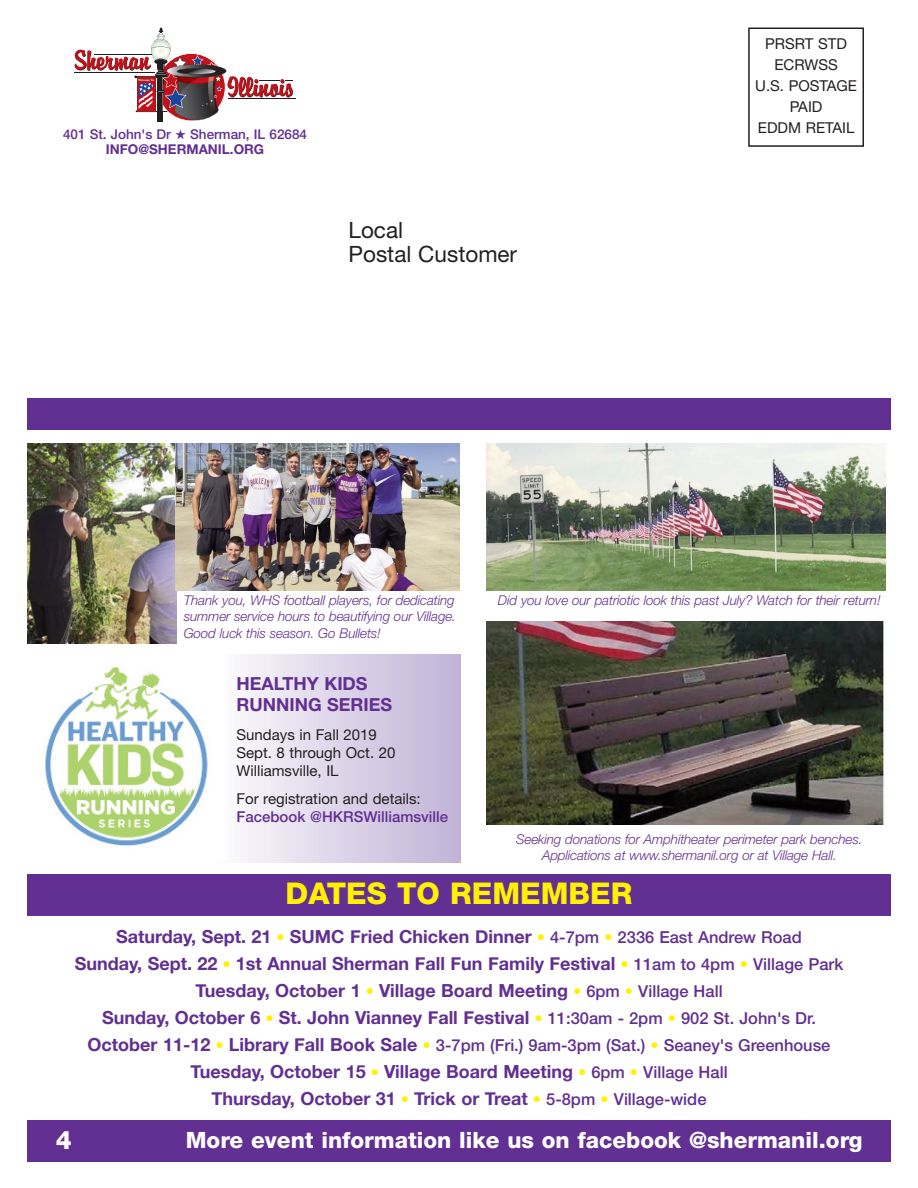
<style>
.page{position:relative;width:918px;height:1188px;background:#fff}
.page>*{position:absolute;margin:0;border:0;box-sizing:border-box;transform-origin:0 0}
.t1{font:800 30px "Helvetica Neue";color:#fff101}
.t2{font:800 25.5px "Helvetica Neue";color:#fff}
.t3{font:800 22.5px "Helvetica Neue";color:#fff}
.t4{font:22.5px/24px "Helvetica Neue";color:#231f20}
.t5{font:700 18px/27px "Helvetica Neue";color:#622f92;text-align:center}
.t6{font:500 16.5px "Helvetica Neue";color:#622f92}
.t7{font:15px/21px "Helvetica Neue";color:#231f20;text-align:center}
.t8{font:500 15px "Helvetica Neue";color:#622f92}
.t9{font:italic 300 13.5px/16.2px "Helvetica Neue";letter-spacing:-.01em;color:#622f92;text-align:justify}
.t10{font:500 13.5px/15.6px "Helvetica Neue";color:#622f92;text-align:center}
.t11{font:700 3px "Times";color:#fff;scale:1.04 1}
.s1{font-weight:700}
.s2{font-weight:500;font-size:16.5px;color:#fff101}
.s3{font-weight:500;font-size:16.5px}
.s4{font-weight:700;font-size:18px}
.s5{color:#fff101}
</style>
<div class="page">
<div style="left:218px;top:655px;width:243px;height:207px;background:linear-gradient(to right,#fcfbfd,#c1b2d6)"></div>
<hr style="left:228px;top:99px;width:67px;height:1px;background:#231f20">
<svg style="left:75px;top:28px;width:218px;height:93px"></svg>
<div style="left:748px;top:28px;width:116px;height:119px;border:2px solid #231f20"></div>
<div style="left:27px;top:1120px;width:864px;height:42px;background:#622f92"></div>
<div style="left:27px;top:398px;width:864px;height:32px;background:#622f92"></div>
<div style="left:27px;top:874px;width:864px;height:42px;background:#622f92"></div>
<img style="left:27px;top:443px;width:149px;height:200px">
<div style="left:27px;top:655px;width:198px;height:206px;background:#fff"></div>
<img style="left:45px;top:667px;width:163px;height:179px">
<img style="left:175px;top:443px;width:284px;height:147px">
<img style="left:486px;top:443px;width:399px;height:147px">
<img style="left:486px;top:621px;width:399px;height:203px">
<p class="t11" style="left:138px;top:78px;width:17px">Welcome To</p>
<p class="t10" style="left:63px;top:127px;width:245px">401 St. John's Dr ★ Sherman, IL 62684<br><span class="s1">INFO@SHERMANIL.ORG</span></p>
<p class="t4" style="left:349px;top:220px;width:170px">Local<br>Postal Customer</p>
<p class="t7" style="left:755px;top:35px;width:103px">PRSRT STD<br>ECRWSS<br>U.S. POSTAGE<br>PAID<br>EDDM RETAIL</p>
<p class="t9" style="left:184px;top:594px;width:274px">Thank you, WHS football players, for dedicating summer service hours to beautifying our Village.<br>Good luck this season. Go Bullets!</p>
<p class="t9" style="left:498px;top:594px;width:384px">Did you love our patriotic look this past July? Watch for their return!</p>
<p class="t5" style="left:236px;top:675px;width:157px;line-height:21px;text-align:left">HEALTHY KIDS<br>RUNNING SERIES</p>
<p class="t7" style="left:236px;top:727px;width:160px;line-height:18px;text-align:left">Sundays in Fall 2019<br>Sept. 8 through Oct. 20<br>Williamsville, IL</p>
<p class="t7" style="left:236px;top:790px;width:186px">For registration and details:</p>
<p class="t8" style="left:236px;top:811px;width:213px">Facebook @HKRSWilliamsville</p>
<p class="t9" style="left:516px;top:833px;width:348px;text-align:center">Seeking donations for Amphitheater perimeter park benches.<br>Applications at www.shermanil.org or at Village Hall.</p>
<h1 class="t1" style="left:286px;top:883px;width:348px">DATES TO REMEMBER</h1>
<p class="t5" style="left:75px;top:923px;width:770px">Saturday, Sept. 21 <span class="s2">•</span> SUMC Fried Chicken Dinner <span class="s2">•</span> <span class="s3">4-7pm</span> <span class="s2">•</span> <span class="s3">2336 East Andrew Road<br></span>Sunday, Sept. 22 <span class="s2">•</span> 1st Annual Sherman Fall Fun Family Festival <span class="s2">•</span> <span class="s3">11am to 4pm</span> <span class="s2">•</span> <span class="s3">Village Park </span>Tuesday, October 1 <span class="s2">•</span> Village Board Meeting <span class="s2">•</span> <span class="s3">6pm</span> <span class="s2">•</span> <span class="s3">Village Hall<br></span>Sunday, October 6 <span class="s2">•</span> St. John Vianney Fall Festival <span class="s2">•</span> <span class="s3">11:30am - 2pm</span> <span class="s2">•</span> <span class="s3">902 St. John's Dr.</span></p>
<p class="t6" style="left:88px;top:1040px;width:744px"><span class="s4">October 11-12</span> <span class="s5">•</span> <span class="s4">Library Fall Book Sale</span> <span class="s5">•</span> 3-7pm (Fri.) 9am-3pm (Sat.) <span class="s5">•</span> Seaney's Greenhouse</p>
<p class="t5" style="left:190px;top:1058px;width:539px">Tuesday, October 15 <span class="s2">•</span> Village Board Meeting <span class="s2">•</span> <span class="s3">6pm</span> <span class="s2">•</span> <span class="s3">Village Hall<br></span>Thursday, October 31 <span class="s2">•</span> Trick or Treat <span class="s2">•</span> <span class="s3">5-8pm</span> <span class="s2">•</span> <span class="s3">Village-wide</span></p>
<h2 class="t2" style="left:56px;top:1131px;width:18px">4</h2>
<p class="t3" style="left:186px;top:1132px;width:678px">More event information like us on facebook @shermanil.org</p>
</div>
